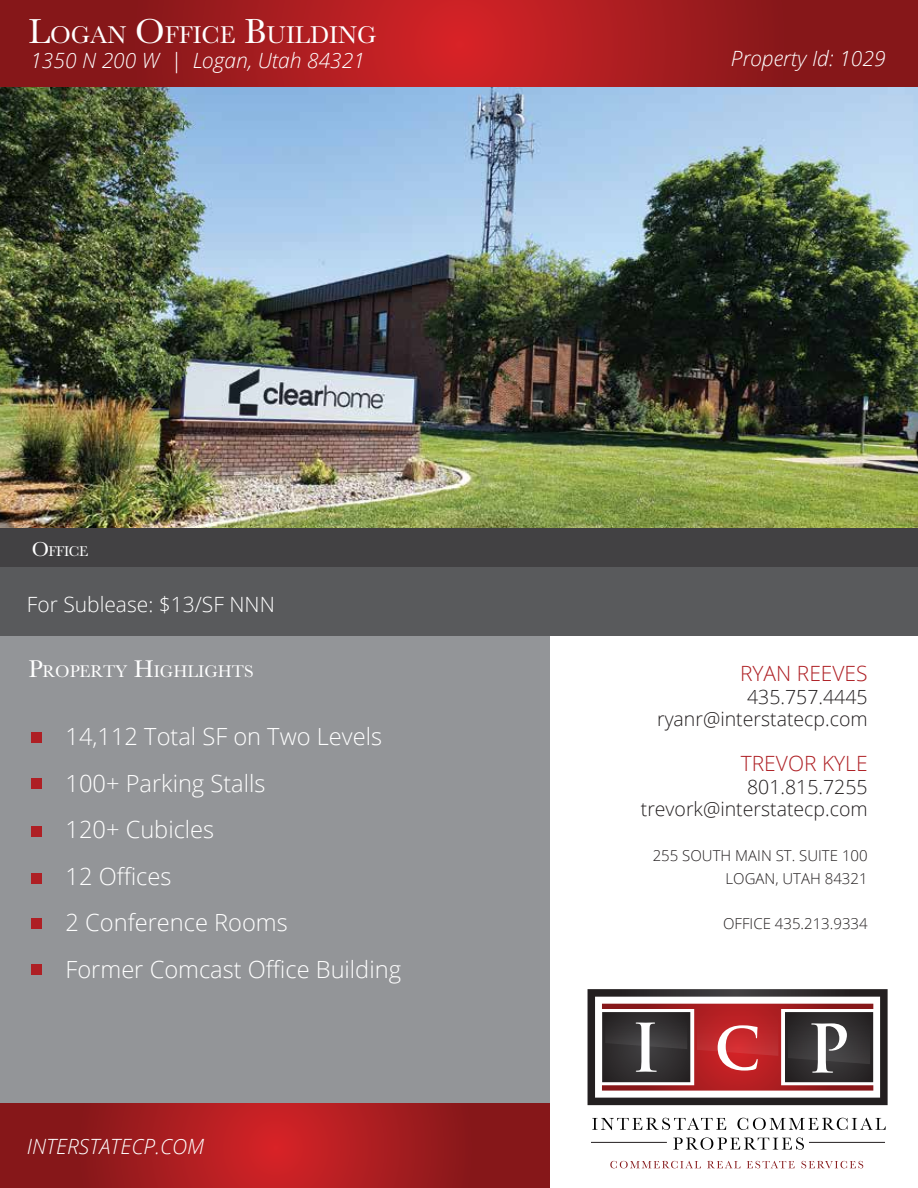
<style>
.page{position:relative;width:918px;height:1188px;background:#fff}
.page>*{position:absolute;margin:0;border:0;box-sizing:border-box;transform-origin:0 0}
.t1{font:25.2px "Baskerville";color:#fff}
.t2{font:300 23.7px/46.5px "Open Sans";color:#fff}
.t3{font:italic 300 21px "Open Sans";color:#fff}
.t4{font:300 21px "Open Sans";color:#fff}
.t5{font:300 21px "Open Sans";color:#ae1f24}
.t6{font:300 19.5px/22.5px "Open Sans";color:#231f20;text-align:right}
.t7{font:17.55px "Baskerville";color:#fff}
.t8{font:300 15px/22.5px "Open Sans";color:#231f20;text-align:right}
.t9{font:14.7px "Baskerville";letter-spacing:-.025em;color:#fff}
.s1{font-size:36px}
.s2{font-size:21px}
.s3{font-size:25.05px}
</style>
<div class="page">
<div style="left:1px;top:619px;width:549px;height:569px;background:#939598"></div>
<svg style="left:592px;top:1118px;width:134px;height:12px"></svg>
<svg style="left:737px;top:1118px;width:149px;height:12px"></svg>
<svg style="left:673px;top:1137px;width:131px;height:13px"></svg>
<hr style="left:809px;top:1142px;width:76px;height:1px;background:#231f20">
<hr style="left:591px;top:1142px;width:76px;height:1px;background:#231f20">
<svg style="left:588px;top:989px;width:300px;height:116px"></svg>
<svg style="left:610px;top:1161px;width:91px;height:7px"></svg>
<svg style="left:707px;top:1161px;width:33px;height:7px"></svg>
<svg style="left:747px;top:1161px;width:48px;height:7px"></svg>
<svg style="left:801px;top:1161px;width:62px;height:7px"></svg>
<svg style="left:1px;top:0;width:917px;height:88px;background:#a11d20"></svg>
<div style="left:1px;top:527px;width:917px;height:41px;background:#424143"></div>
<div style="left:1px;top:567px;width:917px;height:69px;background:#595a5c"></div>
<svg style="left:1px;top:1104px;width:549px;height:84px;background:#a11b1e"></svg>
<img style="left:1px;top:88px;width:917px;height:439px">
<div style="left:32px;top:732px;width:10px;height:10px;background:#ae1f24"></div>
<div style="left:32px;top:778px;width:10px;height:11px;background:#ae1f24"></div>
<div style="left:32px;top:826px;width:10px;height:11px;background:#ae1f24"></div>
<div style="left:32px;top:873px;width:10px;height:10px;background:#ae1f24"></div>
<div style="left:32px;top:918px;width:10px;height:10px;background:#ae1f24"></div>
<div style="left:32px;top:964px;width:10px;height:11px;background:#ae1f24"></div>
<p class="t1" style="left:28px;top:19px;width:350px"><span class="s1">L</span>OGAN <span class="s1">O</span>FFICE <span class="s1">B</span>UILDING</p>
<p class="t3" style="left:30px;top:46px;width:336px">1350 N 200 W | Logan, Utah 84321</p>
<p class="t9" style="left:32px;top:542px;width:58px"><span class="s2">O</span>FFICE</p>
<p class="t4" style="left:27px;top:590px;width:249px">For Sublease: $13/SF NNN</p>
<p class="t3" style="left:731px;top:44px;width:156px">Property Id: 1029</p>
<p class="t7" style="left:28px;top:660px;width:227px"><span class="s3">P</span>ROPERTY <span class="s3">H</span>IGHLIGHTS</p>
<p class="t5" style="left:740px;top:659px;width:129px">RYAN REEVES</p>
<p class="t6" style="left:657px;top:685px;width:212px">435.757.4445 ryanr@interstatecp.com</p>
<p class="t5" style="left:741px;top:749px;width:128px">TREVOR KYLE</p>
<p class="t6" style="left:641px;top:775px;width:228px">801.815.7255 trevork@interstatecp.com</p>
<p class="t8" style="left:653px;top:844px;width:216px">255 SOUTH MAIN ST. SUITE 100<br>LOGAN, UTAH 84321</p>
<p class="t8" style="left:723px;top:912px;width:146px">OFFICE 435.213.9334</p>
<p class="t2" style="left:66px;top:713px;width:337px">14,112 Total SF on Two Levels<br>100+ Parking Stalls<br>120+ Cubicles<br>12 Offices<br>2 Conference Rooms<br>Former Comcast Office Building</p>
<p class="t3" style="left:27px;top:1132px;width:179px">INTERSTATECP.COM</p>
</div>
